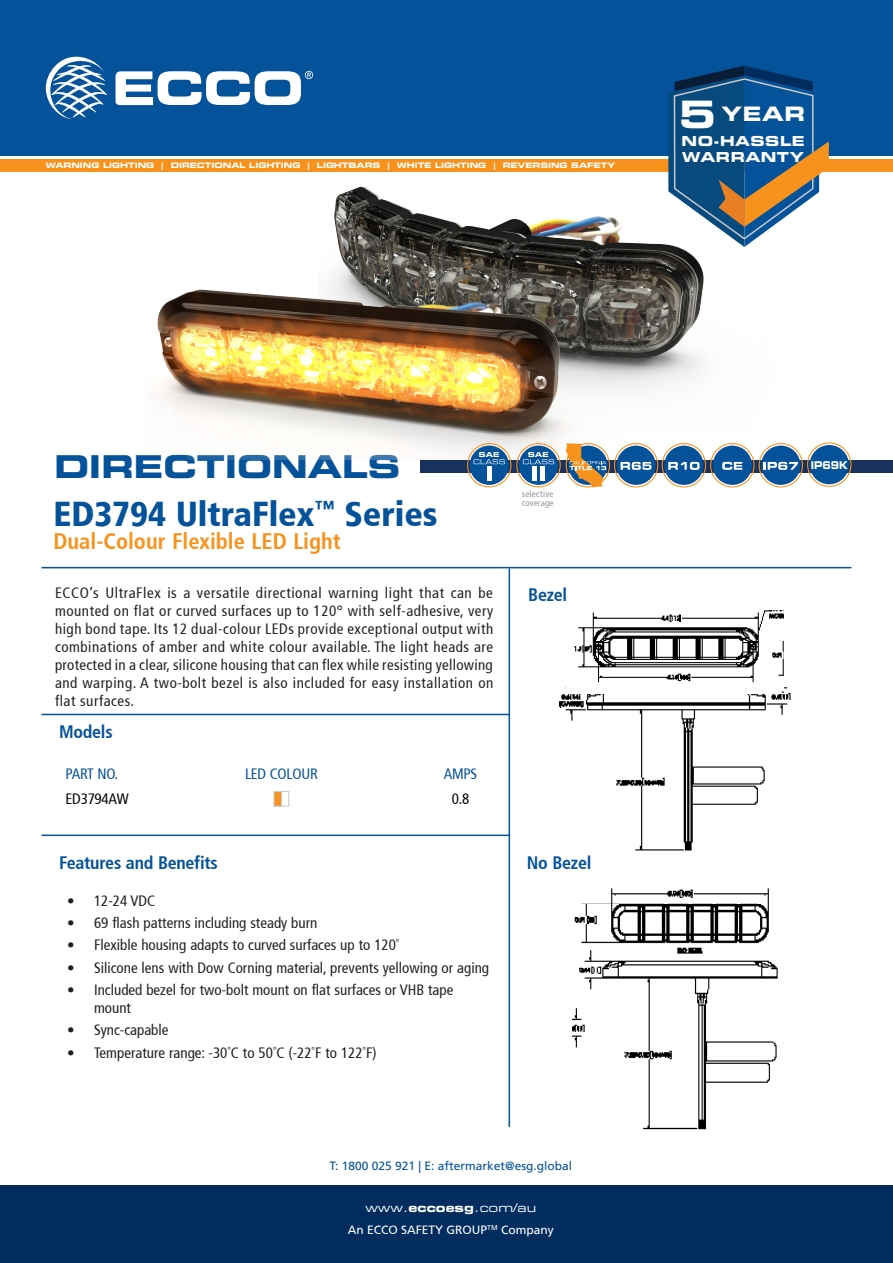
<style>
.page{position:relative;width:893px;height:1263px;background:#fff}
.page>*{position:absolute;margin:0;border:0;box-sizing:border-box;transform-origin:0 0}
.t1{font:37.8px "Eurostile LT Std Bold Ex 2";color:#fff}
.t2{font:900 condensed 34.5px "Frutiger 77";color:#04529a}
.t3{font:31.5px "Eurostile LT Std Bold Ex 2";color:#04529a}
.t4{font:700 condensed 22.5px "Frutiger 67";color:#f7931d}
.t5{font:19.95px "Eurostile LT Std Bold Ex 2";color:#fff}
.t6{font:700 condensed 18px "Frutiger 67";letter-spacing:-.015em;color:#04529a}
.Body_text{font:condensed 15px/18px "Frutiger 57";color:#231f20;text-align:justify}
.t7{font:condensed 15px "Frutiger 57";letter-spacing:-.015em;color:#04529a}
.t8{font:condensed 15px "Frutiger 57";letter-spacing:-.015em;color:#040503}
.t9{font:13.8px/16.5px "Eurostile LT Std Bold Ex 2";letter-spacing:.035em;color:#fff}
.t10{font:12px "Frutiger LT";color:#04529a}
.t11{font:12px "Frutiger 55 Roman";color:#fff}
.t12{font:12px "Eurostile LT Std Ex 2";color:#fff}
.t13{font:10.8px "Eurostile LT Std Bold Ex 2";color:#fff;scale:.78 1}
.Body_text-2{font:condensed 9px "Frutiger 57";letter-spacing:.035em;color:#939598}
.Body_text-3{font:condensed 9px "Frutiger 57";letter-spacing:.015em;color:#939598}
.t14{font:7.5px "Eurostile LT Std Bold Ex 2";color:#fff}
.s1{font-family:"Eurostile LT Std Bold Ex 2"}
.s2{font-family:"Frutiger LT"}
</style>
<div class="page">
<div style="left:0;top:1185px;width:893px;height:78px;background:#002d5e"></div>
<div style="left:420px;top:460px;width:473px;height:12px;background:#19315d"></div>
<div style="left:0;top:159px;width:893px;height:13px;background:#f7931d"></div>
<div style="left:0;top:0;width:893px;height:155px;background:#04529a"></div>
<svg style="left:46px;top:57px;width:61px;height:62px"></svg>
<svg style="left:116px;top:71px;width:197px;height:35px"></svg>
<svg style="left:668px;top:66px;width:161px;height:97px"></svg>
<hr style="left:509px;top:568px;width:1px;height:559px;background:#04529a">
<hr style="left:42px;top:714px;width:467px;height:1px;background:#04529a">
<hr style="left:42px;top:567px;width:809px;height:1px;background:#04529a">
<hr style="left:42px;top:834px;width:468px;height:2px;background:#04529a">
<img style="left:331px;top:163px;width:492px;height:228px">
<img style="left:157px;top:282px;width:473px;height:170px">
<img style="left:558px;top:671px;width:233px;height:180px">
<img style="left:573px;top:888px;width:205px;height:242px">
<img style="left:566px;top:610px;width:217px;height:83px">
<div style="left:274px;top:791px;width:15px;height:16px;background:#fff;border:1px solid #c7c8ca"></div>
<div style="left:274px;top:791px;width:8px;height:16px;background:#f7931d;border:1px solid #c7c8ca"></div>
<svg style="left:467px;top:442px;width:384px;height:45px"></svg>
<div style="left:532px;top:466px;width:5px;height:15px;background:#fff"></div>
<div style="left:540px;top:466px;width:5px;height:15px;background:#fff"></div>
<p class="t14" style="left:46px;top:160px;width:571px">WARNING LIGHTING | DIRECTIONAL LIGHTING | LIGHTBARS | WHITE LIGHTING | REVERSING SAFETY</p>
<h1 class="t1" style="left:679px;top:88px;width:39px">5</h1>
<p class="t9" style="left:682px;top:132px;width:125px">NO-HASSLE<br>WARRANTY</p>
<h3 class="t5" style="left:721px;top:100px;width:85px">YEAR</h3>
<h3 class="t3" style="left:54px;top:444px;width:348px">DIRECTIONALS</h3>
<p class="t2" style="left:53px;top:493px;width:386px">ED3794 UltraFlex<sup>™</sup> Series</p>
<p class="t4" style="left:53px;top:528px;width:289px">Dual-Colour Flexible LED Light</p>
<p class="Body_text" style="left:55px;top:584px;width:440px">ECCO’s UltraFlex is a versatile directional warning light that can be mounted on flat or curved surfaces up to 120° with self-adhesive, very high bond tape. Its 12 dual-colour LEDs provide exceptional output with combinations of amber and white colour available. The light heads are protected in a clear, silicone housing that can flex while resisting yellowing and warping. A two-bolt bezel is also included for easy installation on flat surfaces.</p>
<p class="t6" style="left:59px;top:721px;width:55px">Models</p>
<p class="t7" style="left:66px;top:765px;width:54px">PART NO.</p>
<p class="t7" style="left:245px;top:765px;width:74px">LED COLOUR</p>
<p class="t7" style="left:444px;top:765px;width:35px">AMPS</p>
<p class="t8" style="left:66px;top:790px;width:65px">ED3794AW</p>
<p class="t8" style="left:452px;top:790px;width:19px">0.8</p>
<p class="t6" style="left:59px;top:852px;width:160px">Features and Benefits</p>
<p class="Body_text" style="left:67px;top:892px;width:90px">• 12-24 VDC</p>
<p class="Body_text" style="left:67px;top:914px;width:252px">• 69 flash patterns including steady burn</p>
<p class="Body_text" style="left:67px;top:936px;width:334px">• Flexible housing adapts to curved surfaces up to 120<sup>°</sup></p>
<p class="Body_text" style="left:67px;top:959px;width:423px">• Silicone lens with Dow Corning material, prevents yellowing or aging</p>
<p class="Body_text" style="left:94px;top:981px;width:361px;text-indent:-27px">• Included bezel for two-bolt mount on flat surfaces or VHB tape mount</p>
<p class="Body_text" style="left:67px;top:1021px;width:103px">• Sync-capable</p>
<p class="Body_text" style="left:67px;top:1043px;width:311px">• Temperature range: -30<sup>°</sup>C to 50<sup>°</sup>C (-22<sup>°</sup>F to 122<sup>°</sup>F)</p>
<p class="Body_text-2" style="left:522px;top:489px;width:33px">selective</p>
<p class="Body_text-3" style="left:522px;top:498px;width:33px">coverage</p>
<p class="t6" style="left:528px;top:584px;width:40px">Bezel</p>
<p class="t6" style="left:527px;top:852px;width:66px">No Bezel</p>
<p class="t10" style="left:329px;top:1159px;width:244px">T: 1800 025 921 | E: aftermarket@esg.global</p>
<p class="t12" style="left:365px;top:1199px;width:172px">www.<span class="s1">eccoesg</span>.com/au</p>
<p class="t11" style="left:348px;top:1223px;width:207px"><span class="s2">An</span> ECCO SAFETY GROUP<sup>TM</sup> <span class="s2">Company</span></p>
<p class="t13" style="left:811px;top:458px;width:49px">IP69K</p>
</div>
